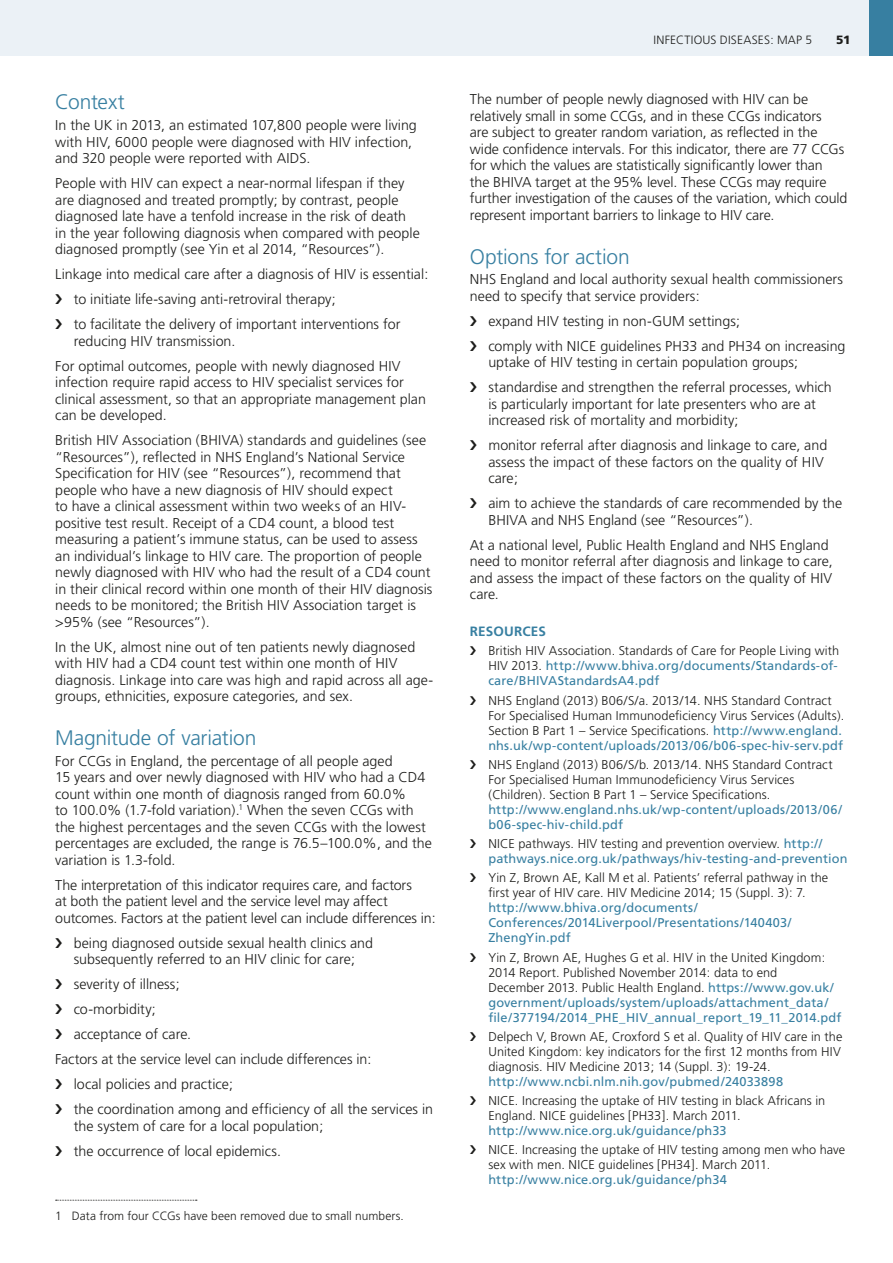
<style>
.page{position:relative;width:893px;height:1263px;background:#fff}
.page>*{position:absolute;margin:0;border:0;box-sizing:border-box;transform-origin:0 0}
.t1{font:300 21px "Frutiger";letter-spacing:-.01em;color:#377fa1}
.t2{font:300 14.25px/16.5px "Frutiger";color:#1d1d1b}
.t3{font:700 13.5px "Frutiger";letter-spacing:.01em;color:#377fa1}
.t4{font:300 12.75px/15px "Frutiger";letter-spacing:.005em;color:#1d1d1b}
.t5{font:12.75px/15px "Frutiger";letter-spacing:.01em;color:#377fa1}
.t6{font:300 12px "Frutiger";letter-spacing:.005em;color:#1d1d1b}
.t7{font:900 12px "Frutiger";color:#1d1d1b}
.s1{font-weight:300;color:#1d1d1b}
.s2{font-weight:400;color:#377fa1}
</style>
<div class="page">
<div style="left:0;top:0;width:893px;height:55px;background:#ebf1f6"></div>
<div style="left:870px;top:0;width:23px;height:55px;background:#377fa1"></div>
<svg style="left:56px;top:1200px;width:141px;height:1px"></svg>
<h1 class="t1" style="left:55px;top:90px;width:71px">Context</h1>
<p class="t2" style="left:55px;top:117px;width:363px">In the UK in 2013, an estimated 107,800 people were living with HIV, 6000 people were diagnosed with HIV infection, and 320 people were reported with AIDS.</p>
<p class="t2" style="left:55px;top:175px;width:366px">People with HIV can expect a near-normal lifespan if they are diagnosed and treated promptly; by contrast, people diagnosed late have a tenfold increase in the risk of death in the year following diagnosis when compared with people diagnosed promptly (see Yin et al 2014, “Resources”).</p>
<p class="t2" style="left:74px;top:262px;width:356px;line-height:25px;text-indent:-18px">Linkage into medical care after a diagnosis of HIV is essential: to initiate life-saving anti-retroviral therapy;<br>to facilitate the delivery of important interventions for</p>
<p class="t2" style="left:55px;top:328px;width:347px;line-height:25px;text-indent:18px">reducing HIV transmission.<br>For optimal outcomes, people with newly diagnosed HIV</p>
<p class="t2" style="left:55px;top:374px;width:372px">infection require rapid access to HIV specialist services for clinical assessment, so that an appropriate management plan can be developed.</p>
<p class="t2" style="left:55px;top:432px;width:379px">British HIV Association (BHIVA) standards and guidelines (see “Resources”), reflected in NHS England’s National Service Specification for HIV (see “Resources”), recommend that people who have a new diagnosis of HIV should expect<br>to have a clinical assessment within two weeks of an HIV&shy;positive test result. Receipt of a CD4 count, a blood test measuring a patient’s immune status, can be used to assess an individual’s linkage to HIV care. The proportion of people newly diagnosed with HIV who had the result of a CD4 count in their clinical record within one month of their HIV diagnosis needs to be monitored; the British HIV Association target is &gt;95% (see “Resources”).</p>
<p class="t2" style="left:55px;top:639px;width:379px">In the UK, almost nine out of ten patients newly diagnosed with HIV had a CD4 count test within one month of HIV diagnosis. Linkage into care was high and rapid across all age&shy;groups, ethnicities, exposure categories, and sex.</p>
<h1 class="t1" style="left:55px;top:726px;width:203px">Magnitude of variation</h1>
<p class="t2" style="left:55px;top:753px;width:378px">For CCGs in England, the percentage of all people aged<br>15 years and over newly diagnosed with HIV who had a CD4 count within one month of diagnosis ranged from 60.0%<br>to 100.0% (1.7-fold variation).<sup>1</sup> When the seven CCGs with the highest percentages and the seven CCGs with the lowest percentages are excluded, the range is 76.5–100.0%, and the variation is 1.3-fold.</p>
<p class="t2" style="left:55px;top:877px;width:382px">The interpretation of this indicator requires care, and factors<br>at both the patient level and the service level may affect outcomes. Factors at the patient level can include differences in:</p>
<p class="t2" style="left:74px;top:935px;width:301px">being diagnosed outside sexual health clinics and subsequently referred to an HIV clinic for care;</p>
<p class="t2" style="left:74px;top:976px;width:107px">severity of illness;</p>
<p class="t2" style="left:74px;top:1001px;width:84px">co-morbidity;</p>
<p class="t2" style="left:74px;top:1026px;width:119px">acceptance of care.</p>
<p class="t2" style="left:55px;top:1051px;width:318px">Factors at the service level can include differences in:</p>
<p class="t2" style="left:74px;top:1076px;width:161px">local policies and practice;</p>
<p class="t2" style="left:74px;top:1101px;width:361px">the coordination among and efficiency of all the services in</p>
<p class="t2" style="left:74px;top:1113px;width:251px;line-height:25px">the system of care for a local population; the occurrence of local epidemics.</p>
<p class="t6" style="left:55px;top:1209px;width:350px">1 Data from four CCGs have been removed due to small numbers.</p>
<p class="t6" style="left:653px;top:33px;width:160px">INFECTIOUS DISEASES: MAP 5</p>
<p class="t7" style="left:836px;top:32px;width:16px">51</p>
<p class="t2" style="left:470px;top:91px;width:379px">The number of people newly diagnosed with HIV can be relatively small in some CCGs, and in these CCGs indicators<br>are subject to greater random variation, as reflected in the wide confidence intervals. For this indicator, there are 77 CCGs for which the values are statistically significantly lower than<br>the BHIVA target at the 95% level. These CCGs may require further investigation of the causes of the variation, which could represent important barriers to linkage to HIV care.</p>
<h1 class="t1" style="left:470px;top:244px;width:161px">Options for action</h1>
<p class="t2" style="left:470px;top:271px;width:375px">NHS England and local authority sexual health commissioners need to specify that service providers:</p>
<p class="t2" style="left:488px;top:309px;width:359px;line-height:25px">expand HIV testing in non-GUM settings;<br>comply with NICE guidelines PH33 and PH34 on increasing</p>
<p class="t2" style="left:488px;top:350px;width:345px;line-height:25px">uptake of HIV testing in certain population groups; standardise and strengthen the referral processes, which</p>
<p class="t2" style="left:488px;top:396px;width:329px">is particularly important for late presenters who are at increased risk of mortality and morbidity;</p>
<p class="t2" style="left:488px;top:437px;width:340px">monitor referral after diagnosis and linkage to care, and assess the impact of these factors on the quality of HIV care;</p>
<p class="t2" style="left:488px;top:495px;width:355px">aim to achieve the standards of care recommended by the<br>BHIVA and NHS England (see “Resources”).</p>
<p class="t2" style="left:470px;top:537px;width:364px">At a national level, Public Health England and NHS England need to monitor referral after diagnosis and linkage to care, and assess the impact of these factors on the quality of HIV care.</p>
<p class="t3" style="left:470px;top:623px;width:77px">RESOURCES</p>
<p class="t5" style="left:488px;top:643px;width:352px;text-align:justify"><span class="s1">British HIV Association. Standards of Care for People Living with HIV 2013.</span> http://www.bhiva.org/documents/Standards-of&shy;care/BHIVAStandardsA4.pdf</p>
<p class="t4" style="left:488px;top:693px;width:358px">NHS England (2013) B06/S/a. 2013/14. NHS Standard Contract For Specialised Human Immunodeficiency Virus Services (Adults).<br>Section B Part 1 – Service Specifications. <span class="s2">http://www.england. nhs.uk/wp-content/uploads/2013/06/b06-spec-hiv-serv.pdf</span></p>
<p class="t4" style="left:488px;top:757px;width:346px">NHS England (2013) B06/S/b. 2013/14. NHS Standard Contract<br>For Specialised Human Immunodeficiency Virus Services (Children). Section B Part 1 – Service Specifications.</p>
<p class="t5" style="left:488px;top:802px;width:355px">http://www.england.nhs.uk/wp-content/uploads/2013/06/ b06-spec-hiv-child.pdf</p>
<p class="t5" style="left:488px;top:836px;width:361px"><span class="s1">NICE pathways. HIV testing and prevention overview.</span> http:// pathways.nice.org.uk/pathways/hiv-testing-and-prevention</p>
<p class="t4" style="left:488px;top:871px;width:341px">Yin Z, Brown AE, Kall M et al. Patients’ referral pathway in the first year of HIV care. HIV Medicine 2014; 15 (Suppl. 3): 7.</p>
<p class="t5" style="left:488px;top:900px;width:305px">http://www.bhiva.org/documents/<br>Conferences/2014Liverpool/Presentations/140403/<br>ZhengYin.pdf</p>
<p class="t4" style="left:488px;top:950px;width:354px">Yin Z, Brown AE, Hughes G et al. HIV in the United Kingdom:<br>2014 Report. Published November 2014: data to end<br>December 2013. Public Health England. <span class="s2">https://www.gov.uk/ government/uploads/system/uploads/attachment_data/ file/377194/2014_PHE_HIV_annual_report_19_11_2014.pdf</span></p>
<p class="t4" style="left:488px;top:1029px;width:356px">Delpech V, Brown AE, Croxford S et al. Quality of HIV care in the<br>United Kingdom: key indicators for the first 12 months from HIV diagnosis. HIV Medicine 2013; 14 (Suppl. 3): 19-24.</p>
<p class="t5" style="left:488px;top:1074px;width:296px">http://www.ncbi.nlm.nih.gov/pubmed/24033898</p>
<p class="t4" style="left:488px;top:1093px;width:338px">NICE. Increasing the uptake of HIV testing in black Africans in<br>England. NICE guidelines [PH33]. March 2011.</p>
<p class="t5" style="left:488px;top:1123px;width:240px">http://www.nice.org.uk/guidance/ph33</p>
<p class="t4" style="left:488px;top:1142px;width:358px">NICE. Increasing the uptake of HIV testing among men who have sex with men. NICE guidelines [PH34]. March 2011.</p>
<p class="t5" style="left:488px;top:1172px;width:240px">http://www.nice.org.uk/guidance/ph34</p>
</div>
